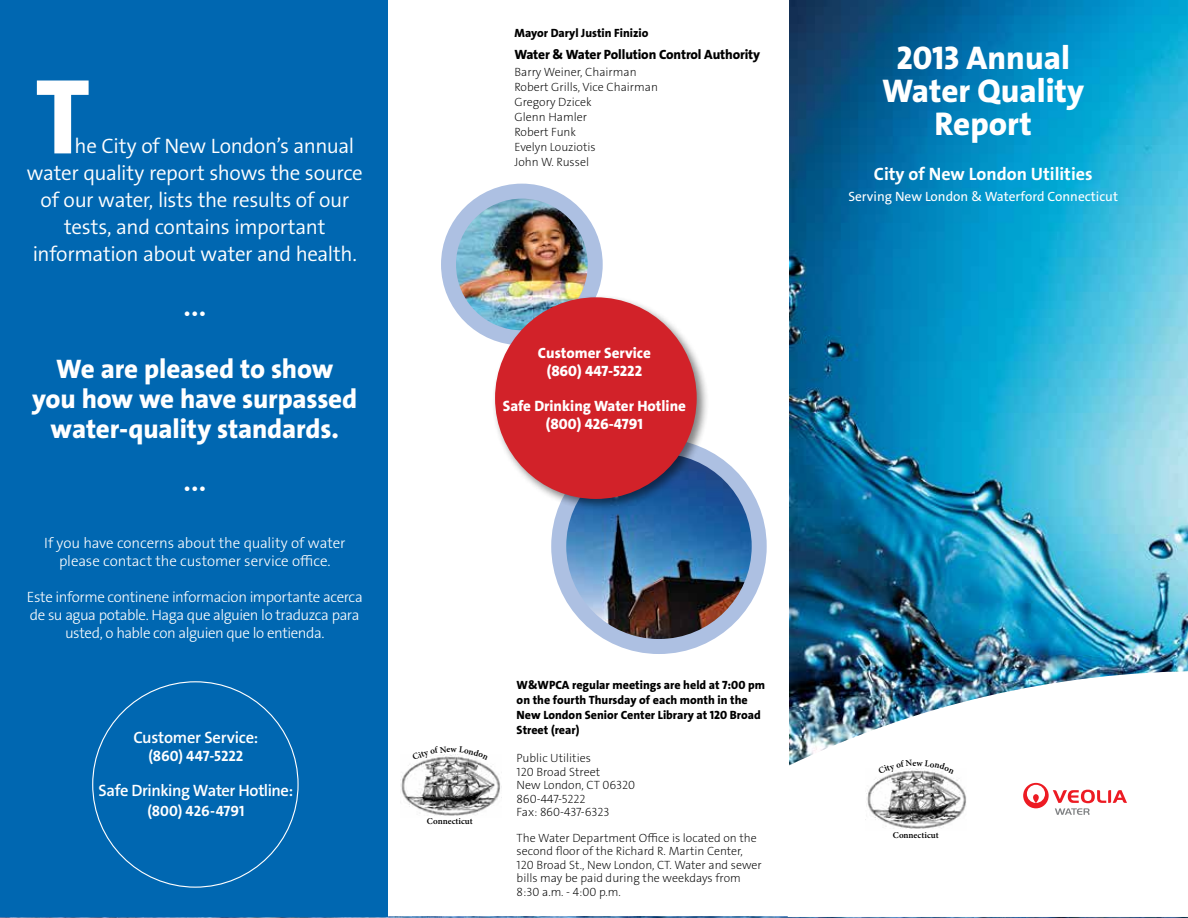
<style>
.page{position:relative;width:1188px;height:918px;background:#fff}
.page>*{position:absolute;margin:0;border:0;box-sizing:border-box;transform-origin:0 0}
.t1{font:108px "The Sans Veolia W8 Ex Bld";color:#fff}
.t2{font:33px/33px "The Sans Veolia W8 Ex Bld";color:#fff;text-align:center}
.t3{font:27px/30px "The Sans Veolia W8 Ex Bld";letter-spacing:-.005em;color:#fff;text-align:center}
.t4{font:21px "The Sans Veolia W4 Se Lig";letter-spacing:-.015em;color:#fff}
.t5{font:18px "The Sans Veolia W7 Bld";color:#fff}
.t6{font:16.5px "The Sans Veolia W6 Se Bld";letter-spacing:-.025em;color:#fff}
.t7{font:15px/18px "The Sans Veolia W3 Lig";letter-spacing:-.025em;color:#fff;text-align:center}
.t8{font:15px/18px "The Sans Veolia W3 Lig";letter-spacing:-.005em;color:#fff;text-align:center}
.t9{font:15px/18px "The Sans Veolia W8 Ex Bld";color:#fff;text-align:center}
.t10{font:15px "The Sans Veolia W7 Bld";letter-spacing:-.005em;color:#fff}
.t11{font:13.5px "The Sans Veolia W5 Pla";color:#fff}
.t12{font:13.5px "The Sans Veolia W8 Ex Bld";letter-spacing:-.01em;color:#000}
.t13{font:12px/13.5px "The Sans Veolia W2 Ex Lig";color:#000}
.t14{font:12px/15px "The Sans Veolia W8 Ex Bld";color:#000}
.t15{font:600 9px "Minion Pro";color:#000}
</style>
<div class="page">
<img style="left:790px;top:0;width:398px;height:671px">
<img style="left:0;top:917px;width:1188px;height:1px">
<img style="left:789px;top:671px;width:399px;height:149px">
<div style="left:0;top:0;width:387px;height:917px;background:#0067b1"></div>
<img style="left:449px;top:198px;width:145px;height:134px">
<div style="left:441px;top:184px;width:162px;height:161px;border:15px solid #adc0e2;border-radius:50%"></div>
<img style="left:565px;top:451px;width:194px;height:190px">
<div style="left:551px;top:439px;width:216px;height:215px;border:15px solid #adc0e2;border-radius:50%"></div>
<div style="left:492px;top:294px;width:218px;height:218px;background:#000;opacity:.5"></div>
<div style="left:495px;top:297px;width:202px;height:202px;background:#d22229;border-radius:50%"></div>
<svg style="left:1023px;top:783px;width:104px;height:32px"></svg>
<img style="left:401px;top:760px;width:99px;height:56px">
<img style="left:866px;top:768px;width:101px;height:61px">
<svg style="left:426px;top:754px;width:52px;height:6px"></svg>
<svg style="left:878px;top:760px;width:76px;height:14px"></svg>
<h1 class="t1" style="left:35px;top:47px;width:56px">T</h1>
<h3 class="t4" style="left:75px;top:133px;width:281px">he City of New London’s annual</h3>
<h3 class="t4" style="left:27px;top:160px;width:338px">water quality report shows the source</h3>
<h3 class="t4" style="left:40px;top:187px;width:310px">of our water, lists the results of our</h3>
<h3 class="t4" style="left:64px;top:214px;width:263px">tests, and contains important</h3>
<h3 class="t4" style="left:33px;top:241px;width:326px">information about water and health.</h3>
<h3 class="t4" style="left:183px;top:299px;width:26px">•••</h3>
<h3 class="t3" style="left:32px;top:354px;width:327px">We are pleased to show you how we have surpassed water-quality standards.</h3>
<h3 class="t4" style="left:183px;top:475px;width:26px">•••</h3>
<p class="t8" style="left:44px;top:534px;width:303px">If you have concerns about the quality of water please contact the customer service office.</p>
<p class="t7" style="left:27px;top:588px;width:337px">Este informe continene informacion importante acerca de su agua potable. Haga que alguien lo traduzca para usted, o hable con alguien que lo entienda.</p>
<h3 class="t6" style="left:133px;top:727px;width:126px">Customer Service:</h3>
<p class="t10" style="left:148px;top:747px;width:96px">(860) 447-5222</p>
<h3 class="t6" style="left:99px;top:780px;width:196px">Safe Drinking Water Hotline:</h3>
<p class="t10" style="left:147px;top:801px;width:99px">(800) 426-4791</p>
<p class="t14" style="left:514px;top:26px;width:136px">Mayor Daryl Justin Finizio</p>
<p class="t12" style="left:514px;top:45px;width:247px">Water &amp; Water Pollution Control Authority</p>
<p class="t13" style="left:514px;top:65px;width:145px;line-height:15px">Barry Weiner, Chairman<br>Robert Grills, Vice Chairman<br>Gregory Dzicek<br>Glenn Hamler<br>Robert Funk<br>Evelyn Louziotis<br>John W. Russel</p>
<p class="t9" style="left:538px;top:344px;width:114px">Customer Service (860) 447-5222</p>
<p class="t9" style="left:503px;top:397px;width:185px">Safe Drinking Water Hotline (800) 426-4791</p>
<p class="t15" style="left:427px;top:815px;width:47px">Connecticut</p>
<p class="t14" style="left:517px;top:678px;width:250px">W&amp;WPCA regular meetings are held at 7:00 pm on the fourth Thursday of each month in the New London Senior Center Library at 120 Broad Street (rear)</p>
<p class="t13" style="left:517px;top:751px;width:120px">Public Utilities<br>120 Broad Street<br>New London, CT 06320<br>860-447-5222<br>Fax: 860-437-6323</p>
<p class="t13" style="left:517px;top:831px;width:247px">The Water Department Office is located on the second floor of the Richard R. Martin Center, 120 Broad St., New London, CT. Water and sewer bills may be paid during the weekdays from 8:30 a.m. - 4:00 p.m.</p>
<h2 class="t2" style="left:882px;top:41px;width:203px">2013 Annual<br>Water Quality<br>Report</h2>
<h3 class="t5" style="left:874px;top:162px;width:220px">City of New London Utilities</h3>
<p class="t11" style="left:848px;top:187px;width:271px">Serving New London &amp; Waterford Connecticut</p>
<p class="t15" style="left:893px;top:829px;width:47px">Connecticut</p>
</div>
